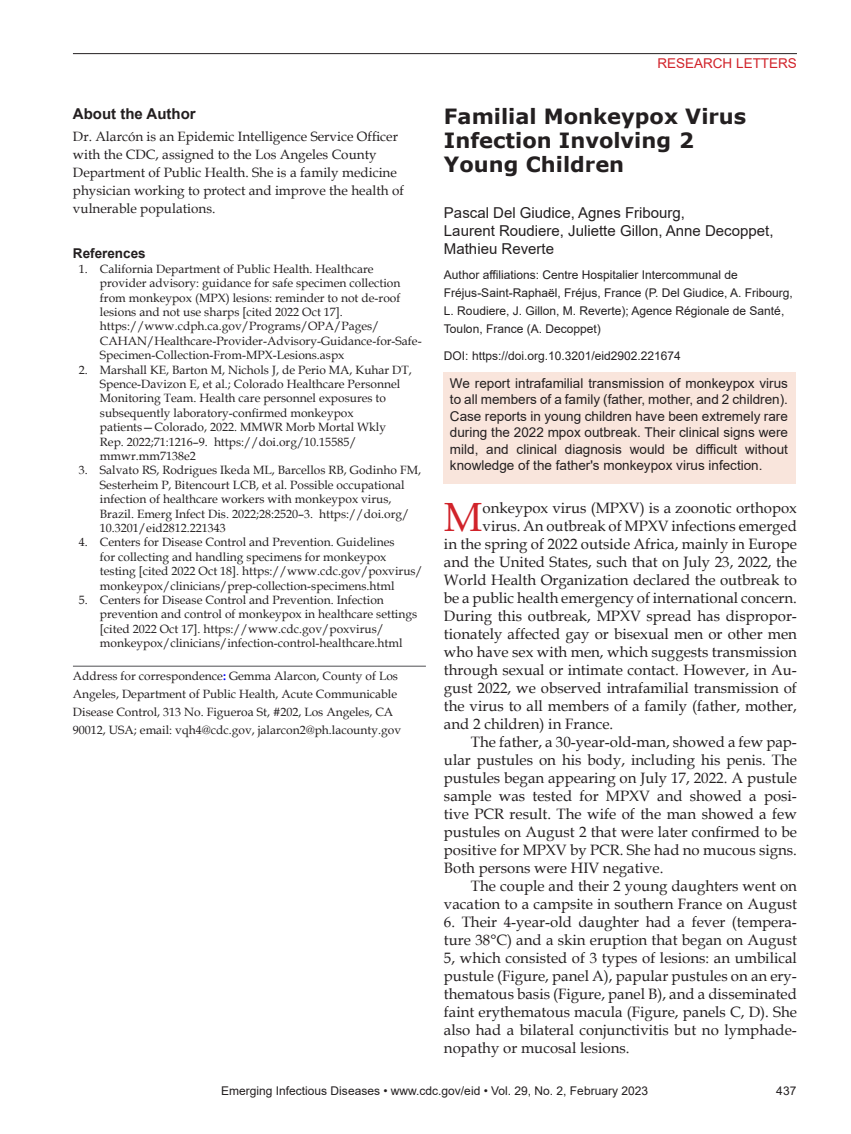
<style>
.page{position:relative;width:851px;height:1134px;background:#fff}
.page>*{position:absolute;margin:0;border:0;box-sizing:border-box;transform-origin:0 0}
.Drop_Cap{font:40.8px "Book Antiqua";color:#d1232a}
.Article_Title{font:700 21px/24px "Verdana";color:#231f20}
.Body_Text{font:15px/18px "Book Antiqua";color:#231f20;text-align:justify}
.Drop_Cap-2{font:15px "Book Antiqua";color:#231f20}
.Authors{font:15px/18px "Arial";color:#231f20}
.Bio_Head{font:700 15px "Arial";color:#231f20}
.Abstract{font:13.5px/16.5px "Arial";color:#231f20;text-align:justify}
.Bio{font:13.5px/18px "Book Antiqua";color:#231f20}
.t1{font:13.5px "Arial";color:#d1232a}
.Ref_Title{font:700 13.5px "Arial";color:#231f20}
.References{font:12px/14.4px "Book Antiqua";color:#231f20}
.Affiliations{font:12px/18px "Arial";color:#231f20}
.Correspondence{font:12px/18px "Book Antiqua";color:#231f20}
.DOI{font:12px "Arial";color:#231f20}
.s1{color:#222}
.s2{font-weight:700;color:#00f}
</style>
<div class="page">
<hr style="left:73px;top:53px;width:723px;height:1px;background:#231f20">
<hr style="left:73px;top:666px;width:353px;height:1px;background:#636366">
<div style="left:443px;top:373px;width:352px;height:111px;background:#f9e5dc"></div>
<p class="t1" style="left:657px;top:54px;width:141px">RESEARCH LETTERS</p>
<p class="Article_Title" style="left:444px;top:104px;width:304px">Familial Monkeypox Virus<br>Infection Involving 2<br>Young Children</p>
<p class="Authors" style="left:444px;top:204px;width:331px">Pascal Del Giudice, Agnes Fribourg,<br>Laurent Roudiere, Juliette Gillon, Anne Decoppet,<br>Mathieu Reverte</p>
<p class="Affiliations" style="left:444px;top:266px;width:350px">Author affiliations: Centre Hospitalier Intercommunal de Fréjus-Saint-Raphaël, Fréjus, France (P. Del Giudice, A. Fribourg, L. Roudiere, J. Gillon, M. Reverte); Agence Régionale de Santé, Toulon, France (A. Decoppet)</p>
<p class="DOI" style="left:444px;top:348px;width:238px">DOI: https://doi.org.10.3201/eid2902.221674</p>
<p class="Bio_Head" style="left:73px;top:103px;width:124px">About the Author</p>
<p class="Bio" style="left:73px;top:128px;width:332px">Dr. Alarcón is an Epidemic Intelligence Service Officer with the CDC, assigned to the Los Angeles County Department of Public Health. She is a family medicine physician working to protect and improve the health of vulnerable populations.</p>
<p class="Ref_Title" style="left:73px;top:244px;width:74px">References</p>
<p class="References" style="left:100px;top:261px;width:323px;text-indent:-21px">1. California Department of Public Health. Healthcare provider advisory: guidance for safe specimen collection from monkeypox (MPX) lesions: reminder to not de-roof lesions and not use sharps [cited 2022 Oct 17]. https://www.cdph.ca.gov/Programs/OPA/Pages/ CAHAN/Healthcare-Provider-Advisory-Guidance-for-Safe-Specimen-Collection-From-MPX-Lesions.aspx</p>
<p class="References" style="left:100px;top:362px;width:313px;text-indent:-21px">2. Marshall KE, Barton M, Nichols J, de Perio MA, Kuhar DT, Spence-Davizon E, et al.; Colorado Healthcare Personnel Monitoring Team. Health care personnel exposures to subsequently laboratory-confirmed monkeypox patients—Colorado, 2022. MMWR Morb Mortal Wkly Rep. 2022;71:1216–9. https://doi.org/10.15585/ mmwr.mm7138e2</p>
<p class="References" style="left:100px;top:463px;width:322px;text-indent:-21px">3. Salvato RS, Rodrigues Ikeda ML, Barcellos RB, Godinho FM, Sesterheim P, Bitencourt LCB, et al. Possible occupational infection of healthcare workers with monkeypox virus, Brazil. Emerg Infect Dis. 2022;28:2520–3. https://doi.org/ 10.3201/eid2812.221343</p>
<p class="References" style="left:100px;top:535px;width:324px;text-indent:-21px">4. Centers for Disease Control and Prevention. <span class="s1">Guidelines<br>for collecting and handling specimens for monkeypox testing [cited 2022 Oct 18].</span> https://www.cdc.gov/poxvirus/ monkeypox/clinicians/prep-collection-specimens.html</p>
<p class="References" style="left:100px;top:593px;width:319px;text-indent:-21px">5. Centers for Disease Control and Prevention. Infection prevention and control of monkeypox in healthcare settings [cited 2022 Oct 17]. https://www.cdc.gov/poxvirus/ monkeypox/clinicians/infection-control-healthcare.html</p>
<p class="Correspondence" style="left:73px;top:667px;width:329px">Address for correspondence<span class="s2">:</span> Gemma Alarcon, County of Los Angeles, Department of Public Health, Acute Communicable Disease Control, 313 No. Figueroa St, #202, Los Angeles, CA 90012, USA; email: vqh4@cdc.gov, jalarcon2@ph.lacounty.gov</p>
<p class="Abstract" style="left:450px;top:375px;width:339px">We report intrafamilial transmission of monkeypox virus to all members of a family (father, mother, and 2 children).<br>Case reports in young children have been extremely rare during the 2022 mpox outbreak. Their clinical signs were mild, and clinical diagnosis would be difficult without knowledge of the father's monkeypox virus infection.</p>
<p class="Drop_Cap" style="left:444px;top:489px;width:40px">M</p>
<p class="Drop_Cap-2" style="left:482px;top:498px;width:316px">onkeypox virus (MPXV) is a zoonotic orthopox</p>
<p class="Drop_Cap-2" style="left:482px;top:516px;width:316px">virus. An outbreak of MPXV infections emerged</p>
<p class="Drop_Cap-2" style="left:444px;top:534px;width:354px">in the spring of 2022 outside Africa, mainly in Europe</p>
<p class="Drop_Cap-2" style="left:444px;top:552px;width:354px">and the United States, such that on July 23, 2022, the</p>
<p class="Drop_Cap-2" style="left:444px;top:570px;width:354px">World Health Organization declared the outbreak to</p>
<p class="Drop_Cap-2" style="left:444px;top:588px;width:354px">be a public health emergency of international concern.</p>
<p class="Drop_Cap-2" style="left:444px;top:606px;width:354px">During this outbreak, MPXV spread has dispropor-</p>
<p class="Drop_Cap-2" style="left:444px;top:624px;width:354px">tionately affected gay or bisexual men or other men</p>
<p class="Drop_Cap-2" style="left:444px;top:642px;width:354px">who have sex with men, which suggests transmission</p>
<p class="Drop_Cap-2" style="left:444px;top:660px;width:354px">through sexual or intimate contact. However, in Au-</p>
<p class="Drop_Cap-2" style="left:444px;top:678px;width:354px">gust 2022, we observed intrafamilial transmission of</p>
<p class="Drop_Cap-2" style="left:444px;top:696px;width:354px">the virus to all members of a family (father, mother,</p>
<p class="Drop_Cap-2" style="left:444px;top:714px;width:171px">and 2 children) in France.</p>
<p class="Body_Text" style="left:444px;top:733px;width:354px;text-indent:27px">The father, a 30-year-old-man, showed a few pap&shy;ular pustules on his body, including his penis. The pustules began appearing on July 17, 2022. A pustule sample was tested for MPXV and showed a posi&shy;tive PCR result. The wife of the man showed a few pustules on August 2 that were later confirmed to be positive for MPXV by PCR. She had no mucous signs.<br>Both persons were HIV negative.</p>
<p class="Body_Text" style="left:444px;top:877px;width:354px;text-align:right">The couple and their 2 young daughters went on vacation to a campsite in southern France on August</p>
<p class="Body_Text" style="left:444px;top:913px;width:354px">6. Their 4-year-old daughter had a fever (tempera&shy;ture 38°C) and a skin eruption that began on August 5, which consisted of 3 types of lesions: an umbilical pustule (Figure, panel A), papular pustules on an ery&shy;thematous basis (Figure, panel B), and a disseminated faint erythematous macula (Figure, panels C, D). She also had a bilateral conjunctivitis but no lymphade&shy;nopathy or mucosal lesions.</p>
<p class="Affiliations" style="left:221px;top:1082px;width:428px">Emerging Infectious Diseases • www.cdc.gov/eid • Vol. 29, No. 2, February 2023</p>
<p class="Affiliations" style="left:776px;top:1082px;width:22px">437</p>
</div>
